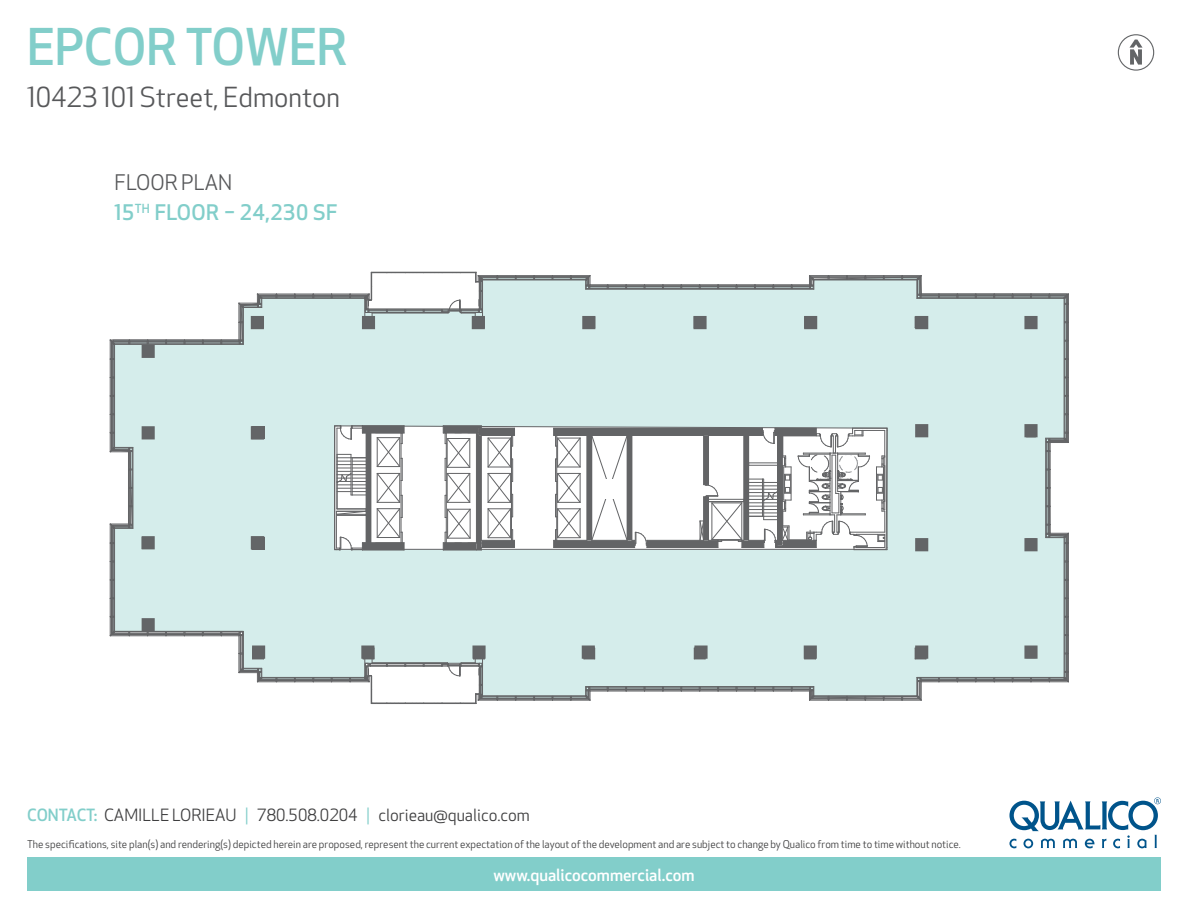
<style>
.page{position:relative;width:1188px;height:918px;background:#fff}
.page>*{position:absolute;margin:0;border:0;box-sizing:border-box;transform-origin:0 0}
.t1{font:500 49.5px "Apex New";color:#82ceca}
.t2{font:27px "Apex New";color:#57585a}
.t3{font:500 21px/30px "Apex New";letter-spacing:.02em;color:#82ceca}
.t4{font:16.5px "Apex New";color:#3e3e3f}
.t5{font:500 16.5px "Apex New";color:#fff}
.t6{font:10.5px "Apex New";color:#3e3e3f}
.s1{font-weight:400;color:#57585a}
.s2{font-weight:500;color:#82ceca}
.s3{color:#82ceca}
</style>
<div class="page">
<div style="left:27px;top:858px;width:1134px;height:33px;background:#82ceca"></div>
<svg style="left:1009px;top:797px;width:152px;height:51px"></svg>
<svg style="left:1118px;top:34px;width:36px;height:37px"></svg>
<svg style="left:110px;top:272px;width:959px;height:432px"></svg>
<h1 class="t1" style="left:27px;top:14px;width:322px">EPCOR TOWER</h1>
<h2 class="t2" style="left:27px;top:80px;width:315px">10423 101 Street, Edmonton</h2>
<h3 class="t3" style="left:114px;top:167px;width:225px"><span class="s1">FLOOR PLAN<br></span>15<sup>TH</sup> FLOOR – 24,230 SF</h3>
<h3 class="t4" style="left:27px;top:805px;width:504px"><span class="s2">CONTACT:</span> CAMILLE LORIEAU <span class="s3">|</span> 780.508.0204 <span class="s3">|</span> clorieau@qualico.com</h3>
<p class="t6" style="left:27px;top:838px;width:935px">The specifications, site plan(s) and rendering(s) depicted herein are proposed, represent the current expectation of the layout of the development and are subject to change by Qualico from time to time without notice.</p>
<h3 class="t5" style="left:493px;top:864px;width:203px">www.qualicocommercial.com</h3>
</div>
